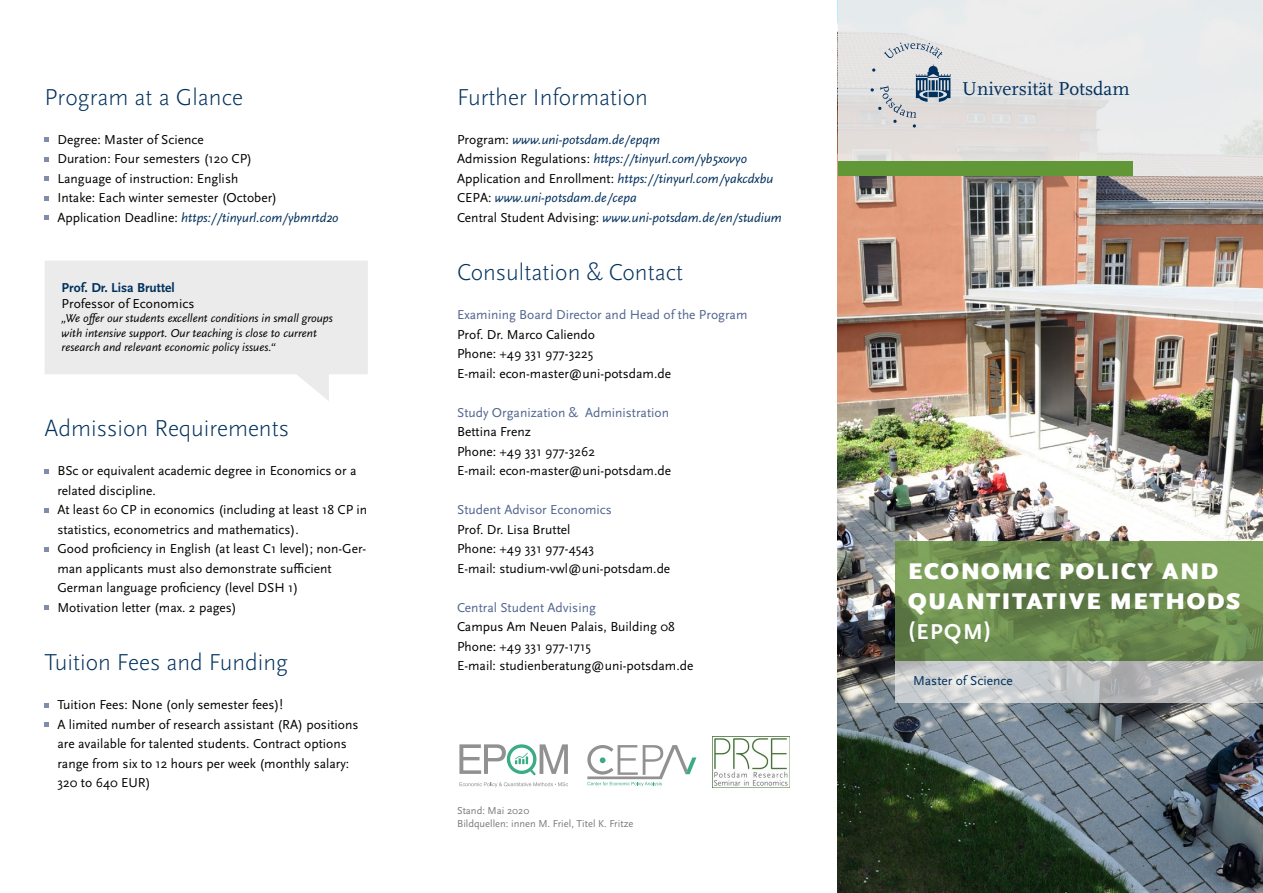
<style>
.page{position:relative;width:1263px;height:893px;background:#fff}
.page>*{position:absolute;margin:0;border:0;box-sizing:border-box;transform-origin:0 0}
.t1{font:300 24px "Scala Sans Pro";color:#00305d}
.t2{font:900 23.7px/30px "Scala Sans Pro";letter-spacing:.07em;color:#fff}
.t3{font:700 22.5px "Scala Sans Pro";color:#fff}
.t4{font:19.5px "Scala";color:#00305d}
.t5{font:13.5px/19.5px "Scala Sans Pro";color:#000}
.t6{font:italic 13.5px/19.5px "Scala Sans";color:#00305d}
.t7{font:13.5px "Scala Sans Pro";color:#51658e}
.t8{font:700 13.5px "Scala Sans OT";color:#00305d}
.t9{font:13.5px "Scala Sans Pro";color:#00305d}
.t10{font:italic 12px/14.4px "Scala Sans Pro";color:#000}
.t11{font:10.5px/13.5px "Scala Sans Pro";color:#7c7b7b}
.s1{font-family:"Scala Sans Pro";font-style:normal;color:#000}
</style>
<div class="page">
<svg style="left:45px;top:469px;width:4px;height:5px"></svg>
<svg style="left:45px;top:508px;width:4px;height:5px"></svg>
<svg style="left:45px;top:547px;width:4px;height:5px"></svg>
<svg style="left:45px;top:605px;width:4px;height:5px"></svg>
<svg style="left:45px;top:703px;width:4px;height:5px"></svg>
<svg style="left:45px;top:722px;width:4px;height:5px"></svg>
<svg style="left:45px;top:137px;width:4px;height:5px"></svg>
<svg style="left:45px;top:157px;width:4px;height:5px"></svg>
<svg style="left:45px;top:176px;width:4px;height:5px"></svg>
<svg style="left:45px;top:196px;width:4px;height:5px"></svg>
<svg style="left:45px;top:215px;width:4px;height:5px"></svg>
<img style="left:712px;top:736px;width:77px;height:51px">
<svg style="left:459px;top:782px;width:109px;height:5px"></svg>
<svg style="left:459px;top:744px;width:109px;height:32px"></svg>
<svg style="left:45px;top:261px;width:323px;height:140px;fill:#ebebeb"></svg>
<svg style="left:587px;top:745px;width:109px;height:41px"></svg>
<img style="left:838px;top:176px;width:425px;height:717px">
<div style="left:838px;top:0;width:425px;height:176px;background:linear-gradient(to right,#e4e2e1,#e9ecec)"></div>
<svg style="left:884px;top:43px;width:58px;height:15px"></svg>
<svg style="left:870px;top:64px;width:80px;height:64px;background:#c0c5cb"></svg>
<div style="left:838px;top:161px;width:294px;height:15px;background:#619737"></div>
<svg style="left:895px;top:660px;width:368px;height:43px;background:#c2c4c4"></svg>
<svg style="left:895px;top:541px;width:368px;height:119px;background:#6d8c4f"></svg>
<h1 class="t1" style="left:45px;top:83px;width:200px">Program at a Glance</h1>
<p class="t5" style="left:57px;top:129px;width:221px">Degree: Master of Science<br>Duration: Four semesters (120 CP)<br>Language of instruction: English Intake: Each winter semester (October)</p>
<p class="t6" style="left:57px;top:208px;width:283px"><span class="s1">Application Deadline:</span> https://tinyurl.com/ybmrtd2o</p>
<p class="t8" style="left:62px;top:279px;width:115px">Prof. Dr. Lisa Bruttel</p>
<p class="t5" style="left:62px;top:294px;width:134px">Professor of Economics</p>
<p class="t10" style="left:62px;top:311px;width:273px">„We offer our students excellent conditions in small groups with intensive support. Our teaching is close to current research and relevant economic policy issues.“</p>
<h1 class="t1" style="left:45px;top:415px;width:246px">Admission Requirements</h1>
<p class="t5" style="left:57px;top:461px;width:311px">BSc or equivalent academic degree in Economics or a related discipline.<br>At least 60 CP in economics (including at least 18 CP in statistics, econometrics and mathematics).<br>Good proficiency in English (at least C1 level); non-Ger&shy;man applicants must also demonstrate sufficient German language proficiency (level DSH 1)<br>Motivation letter (max. 2 pages)</p>
<h1 class="t1" style="left:45px;top:649px;width:245px">Tuition Fees and Funding</h1>
<p class="t5" style="left:57px;top:695px;width:303px">Tuition Fees: None (only semester fees)!<br>A limited number of research assistant (RA) positions are available for talented students. Contract options range from six to 12 hours per week (monthly salary:<br>320 to 640 EUR)</p>
<h1 class="t1" style="left:457px;top:83px;width:192px">Further Information</h1>
<p class="t6" style="left:457px;top:130px;width:326px"><span class="s1">Program:</span> www.uni-potsdam.de/epqm<br><span class="s1">Admission Regulations:</span> https://tinyurl.com/yb5xovyo <span class="s1">Application and Enrollment:</span> https://tinyurl.com/yakcdxbu <span class="s1">CEPA:</span> www.uni-potsdam.de/cepa<br><span class="s1">Central Student Advising:</span> www.uni-potsdam.de/en/studium</p>
<h1 class="t1" style="left:457px;top:259px;width:228px">Consultation &amp; Contact</h1>
<p class="t7" style="left:457px;top:307px;width:292px">Examining Board Director and Head of the Program</p>
<p class="t5" style="left:457px;top:324px;width:215px">Prof. Dr. Marco Caliendo<br>Phone: +49 331 977-3225<br>E-mail: econ-master@uni-potsdam.de</p>
<p class="t7" style="left:457px;top:404px;width:213px">Study Organization &amp; Administration</p>
<p class="t5" style="left:457px;top:422px;width:215px">Bettina Frenz<br>Phone: +49 331 977-3262<br>E-mail: econ-master@uni-potsdam.de</p>
<p class="t7" style="left:457px;top:502px;width:156px">Student Advisor Economics</p>
<p class="t5" style="left:457px;top:519px;width:215px">Prof. Dr. Lisa Bruttel<br>Phone: +49 331 977-4543<br>E-mail: studium-vwl@uni-potsdam.de</p>
<p class="t7" style="left:457px;top:599px;width:140px">Central Student Advising</p>
<p class="t5" style="left:457px;top:617px;width:238px">Campus Am Neuen Palais, Building 08<br>Phone: +49 331 977-1715<br>E-mail: studienberatung@uni-potsdam.de</p>
<p class="t11" style="left:457px;top:803px;width:178px">Stand: Mai 2020<br>Bildquellen: innen M. Friel, Titel K. Fritze</p>
<h3 class="t4" style="left:962px;top:78px;width:169px">Universität Potsdam</h3>
<h2 class="t2" style="left:908px;top:556px;width:334px">ECONOMIC POLICY AND<br>QUANTITATIVE METHODS</h2>
<h3 class="t3" style="left:908px;top:619px;width:85px">(EPQM)</h3>
<p class="t9" style="left:913px;top:673px;width:101px">Master of Science</p>
</div>
